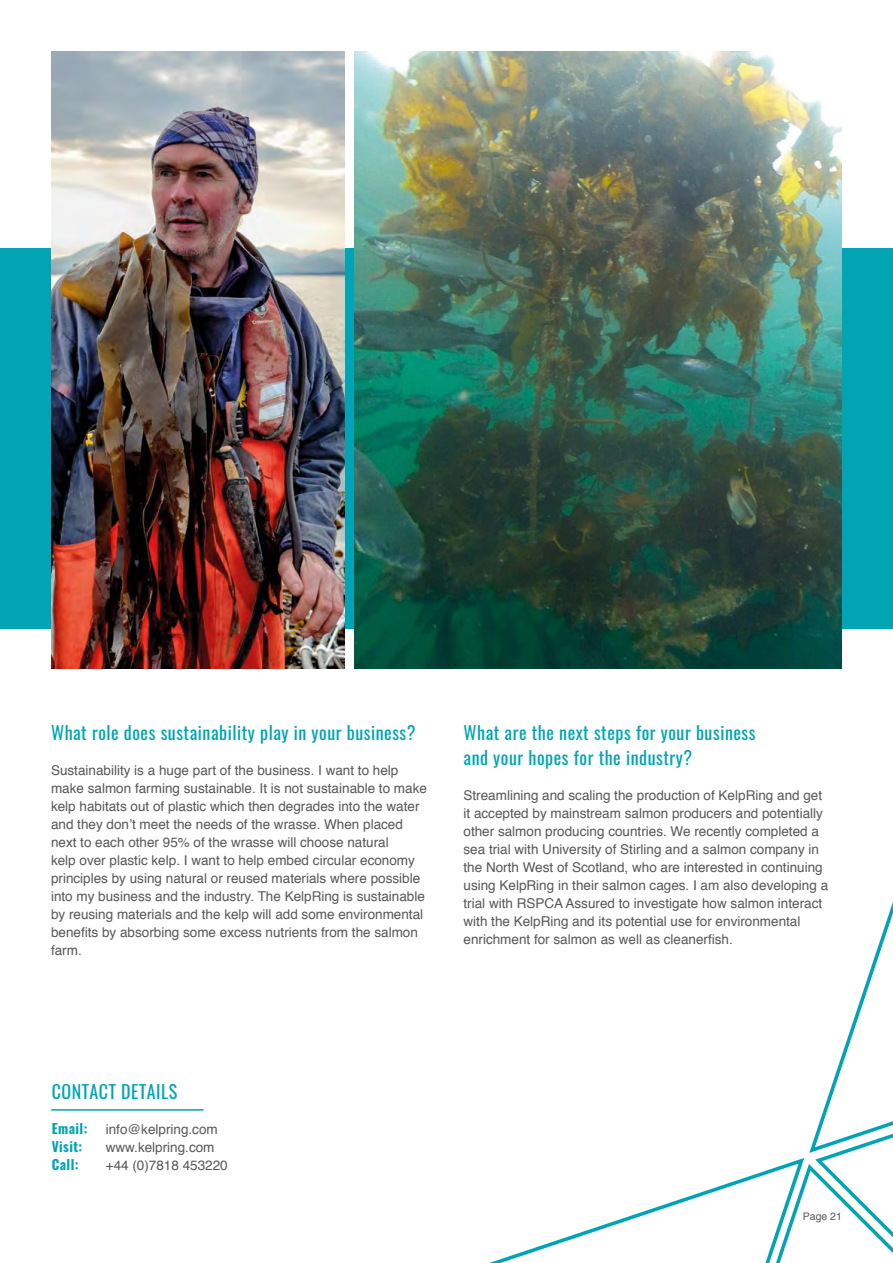
<style>
.page{position:relative;width:893px;height:1263px;background:#fff}
.page>*{position:absolute;margin:0;border:0;box-sizing:border-box;transform-origin:0 0}
.t1{font:18px/25.5px "Oswald";letter-spacing:.03em;color:#00a4b4}
.t2{font:13.5px/18px "Helvetica";color:#575756}
.t3{font:700 13.5px "Oswald";letter-spacing:.03em;color:#00a4b4}
.t4{font:10.5px "Helvetica";color:#575756}
</style>
<div class="page">
<hr style="left:52px;top:1109px;width:151px;height:2px;background:#00a4b4">
<div style="left:0;top:248px;width:893px;height:381px;background:#00a4b4"></div>
<img style="left:51px;top:51px;width:293px;height:617px">
<img style="left:354px;top:51px;width:488px;height:617px">
<svg style="left:806px;top:902px;width:87px;height:351px"></svg>
<svg style="left:489px;top:1158px;width:317px;height:105px"></svg>
<h1 class="t1" style="left:51px;top:720px;width:366px">What role does sustainability play in your business?</h1>
<p class="t2" style="left:51px;top:762px;width:377px">Sustainability is a huge part of the business. I want to help make salmon farming sustainable. It is not sustainable to make kelp habitats out of plastic which then degrades into the water</p>
<p class="t2" style="left:51px;top:816px;width:353px">and they don’t meet the needs of the wrasse. When placed</p>
<p class="t2" style="left:51px;top:834px;width:375px">next to each other 95% of the wrasse will choose natural<br>kelp over plastic kelp. I want to help embed circular economy principles by using natural or reused materials where possible into my business and the industry. The KelpRing is sustainable by reusing materials and the kelp will add some environmental</p>
<p class="t2" style="left:51px;top:924px;width:368px">benefits by absorbing some excess nutrients from the salmon</p>
<p class="t2" style="left:51px;top:942px;width:32px">farm.</p>
<p class="t1" style="left:463px;top:720px;width:294px">What are the next steps for your business and your hopes for the industry?</p>
<p class="t2" style="left:463px;top:787px;width:361px;text-align:justify">Streamlining and scaling the production of KelpRing and get it accepted by mainstream salmon producers and potentially other salmon producing countries. We recently completed a</p>
<p class="t2" style="left:463px;top:841px;width:357px">sea trial with University of Stirling and a salmon company in</p>
<p class="t2" style="left:463px;top:859px;width:366px">the North West of Scotland, who are interested in continuing using KelpRing in their salmon cages. I am also developing a trial with RSPCA Assured to investigate how salmon interact with the KelpRing and its potential use for environmental</p>
<p class="t2" style="left:463px;top:931px;width:271px">enrichment for salmon as well as cleanerfish.</p>
<p class="t1" style="left:52px;top:1079px;width:127px">CONTACT DETAILS</p>
<p class="t3" style="left:52px;top:1121px;width:37px">Email:</p>
<p class="t2" style="left:106px;top:1121px;width:113px">info@kelpring.com</p>
<p class="t3" style="left:52px;top:1139px;width:32px">Visit:</p>
<p class="t2" style="left:106px;top:1139px;width:110px">www.kelpring.com</p>
<p class="t3" style="left:52px;top:1157px;width:28px">Call:</p>
<p class="t2" style="left:106px;top:1157px;width:123px">+44 (0)7818 453220</p>
<p class="t4" style="left:803px;top:1209px;width:41px">Page 21</p>
</div>
